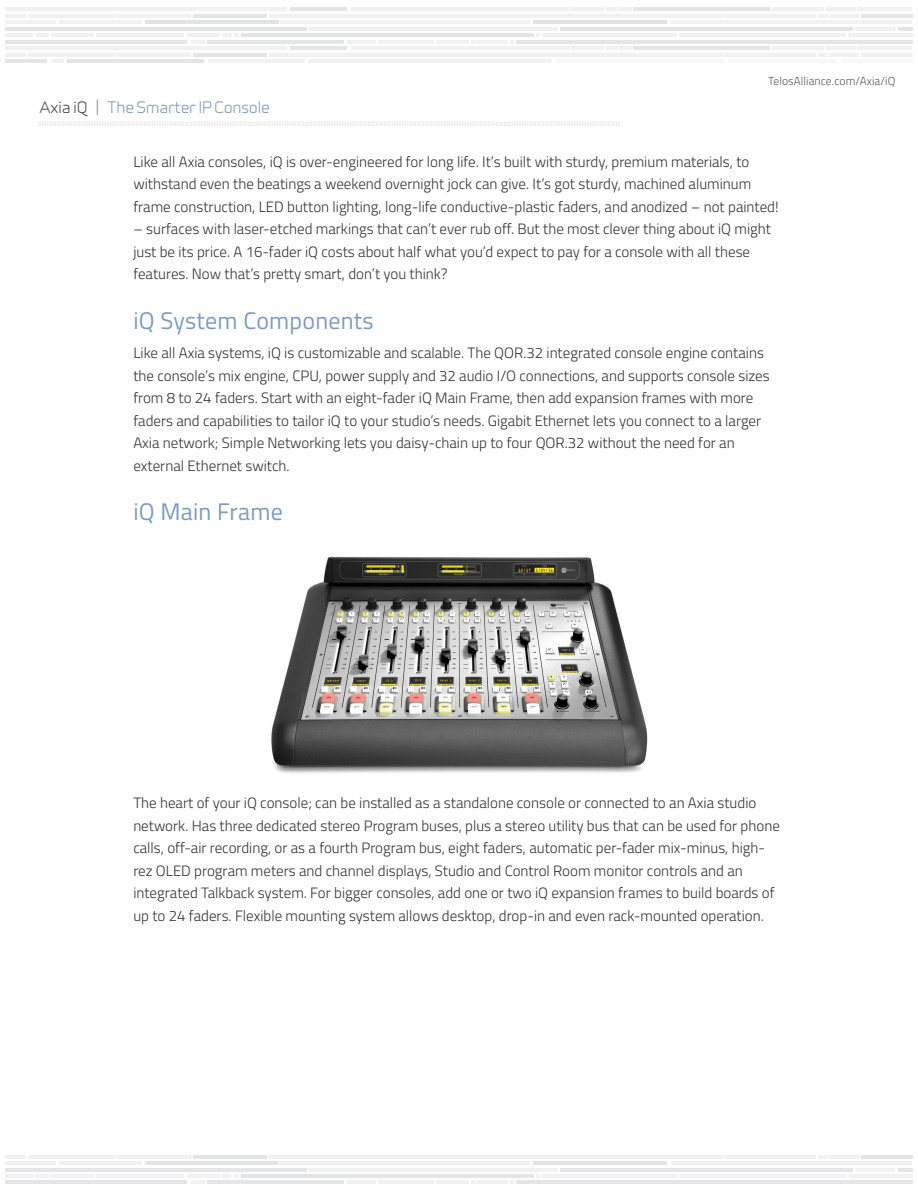
<style>
.page{position:relative;width:918px;height:1188px;background:#fff}
.page>*{position:absolute;margin:0;border:0;box-sizing:border-box;transform-origin:0 0}
.t1{font:24px "Titillium Web";letter-spacing:.01em;color:#7e9bc0}
.t2{font:300 15px/22.5px "Titillium Web";color:#333}
.t3{font:15px "Infinity T M Regular";letter-spacing:-.02em;color:#7e9bc0}
.t4{font:300 11.55px "Titillium Web";letter-spacing:.01em;color:#58595b}
.s1{color:#4d4d4f}
.s2{color:#8a8c8e}
</style>
<div class="page">
<hr style="left:308px;top:59px;width:243px;height:4px;background:#f1f1f2">
<hr style="left:67px;top:59px;width:137px;height:4px;background:#e4e5e6">
<hr style="left:5px;top:59px;width:42px;height:4px;background:#e4e5e6">
<hr style="left:208px;top:59px;width:97px;height:4px;background:#f1f1f2">
<hr style="left:841px;top:59px;width:71px;height:4px;background:#f8f8f8">
<hr style="left:729px;top:59px;width:108px;height:4px;background:#f8f8f8">
<hr style="left:556px;top:59px;width:168px;height:4px;background:#f8f8f8">
<hr style="left:51px;top:59px;width:12px;height:4px;background:#f1f1f2">
<hr style="left:269px;top:53px;width:455px;height:3px;background:#f1f1f2">
<hr style="left:290px;top:46px;width:57px;height:4px;background:#e4e5e6">
<hr style="left:633px;top:46px;width:137px;height:4px;background:#e4e5e6">
<hr style="left:193px;top:53px;width:73px;height:3px;background:#e4e5e6">
<hr style="left:118px;top:53px;width:73px;height:3px;background:#f1f1f2">
<hr style="left:351px;top:46px;width:218px;height:4px;background:#f1f1f2">
<hr style="left:726px;top:53px;width:90px;height:3px;background:#f1f1f2">
<svg style="left:818px;top:53px;width:9px;height:3px"></svg>
<hr style="left:857px;top:46px;width:55px;height:4px;background:#f1f1f2">
<hr style="left:830px;top:53px;width:29px;height:3px;background:#f1f1f2">
<hr style="left:826px;top:46px;width:29px;height:4px;background:#f1f1f2">
<hr style="left:861px;top:53px;width:51px;height:3px;background:#f1f1f2">
<hr style="left:773px;top:46px;width:51px;height:4px;background:#f1f1f2">
<hr style="left:5px;top:46px;width:281px;height:4px;background:#f1f1f2">
<hr style="left:619px;top:46px;width:13px;height:4px;background:#f1f1f2">
<hr style="left:571px;top:46px;width:33px;height:4px;background:#f1f1f2">
<hr style="left:28px;top:53px;width:88px;height:3px;background:#f1f1f2">
<hr style="left:5px;top:53px;width:21px;height:3px;background:#f1f1f2">
<hr style="left:606px;top:46px;width:11px;height:4px;background:#f1f1f2">
<hr style="left:269px;top:14px;width:455px;height:3px;background:#f1f1f2">
<hr style="left:5px;top:27px;width:302px;height:3px;background:#e4e5e6">
<hr style="left:560px;top:27px;width:293px;height:3px;background:#e4e5e6">
<hr style="left:241px;top:33px;width:293px;height:4px;background:#e4e5e6">
<hr style="left:145px;top:21px;width:134px;height:3px;background:#e2e3e4">
<hr style="left:534px;top:21px;width:133px;height:3px;background:#e2e3e4">
<hr style="left:59px;top:21px;width:83px;height:3px;background:#f1f1f2">
<hr style="left:5px;top:21px;width:51px;height:3px;background:#f1f1f2">
<hr style="left:280px;top:21px;width:249px;height:3px;background:#f1f1f2">
<hr style="left:671px;top:21px;width:241px;height:3px;background:#f1f1f2">
<hr style="left:378px;top:40px;width:56px;height:3px;background:#f1f1f2">
<hr style="left:290px;top:8px;width:57px;height:3px;background:#e4e5e6">
<hr style="left:207px;top:40px;width:137px;height:3px;background:#e4e5e6">
<hr style="left:633px;top:8px;width:137px;height:3px;background:#e4e5e6">
<hr style="left:193px;top:14px;width:73px;height:3px;background:#e4e5e6">
<hr style="left:118px;top:14px;width:73px;height:3px;background:#f1f1f2">
<hr style="left:5px;top:40px;width:182px;height:3px;background:#e4e5e6">
<hr style="left:788px;top:40px;width:124px;height:3px;background:#e4e5e6">
<hr style="left:351px;top:8px;width:218px;height:3px;background:#f1f1f2">
<hr style="left:726px;top:14px;width:90px;height:3px;background:#f1f1f2">
<svg style="left:818px;top:14px;width:9px;height:3px"></svg>
<hr style="left:857px;top:8px;width:55px;height:3px;background:#f1f1f2">
<hr style="left:830px;top:14px;width:29px;height:3px;background:#f1f1f2">
<hr style="left:826px;top:8px;width:29px;height:3px;background:#f1f1f2">
<hr style="left:861px;top:14px;width:51px;height:3px;background:#e4e5e6">
<hr style="left:773px;top:8px;width:51px;height:3px;background:#f1f1f2">
<hr style="left:5px;top:8px;width:281px;height:3px;background:#f1f1f2">
<hr style="left:436px;top:40px;width:33px;height:3px;background:#f1f1f2">
<hr style="left:476px;top:40px;width:32px;height:3px;background:#f1f1f2">
<hr style="left:347px;top:40px;width:29px;height:3px;background:#f1f1f2">
<svg style="left:191px;top:40px;width:13px;height:3px"></svg>
<hr style="left:187px;top:33px;width:32px;height:4px;background:#f1f1f2">
<hr style="left:571px;top:8px;width:33px;height:3px;background:#f1f1f2">
<hr style="left:97px;top:33px;width:87px;height:4px;background:#f1f1f2">
<hr style="left:849px;top:33px;width:63px;height:4px;background:#f1f1f2">
<hr style="left:898px;top:27px;width:14px;height:3px;background:#e4e5e6">
<hr style="left:855px;top:27px;width:40px;height:3px;background:#f1f1f2">
<hr style="left:28px;top:14px;width:88px;height:3px;background:#f1f1f2">
<hr style="left:51px;top:33px;width:43px;height:4px;background:#f1f1f2">
<hr style="left:5px;top:14px;width:21px;height:3px;background:#f1f1f2">
<hr style="left:36px;top:33px;width:13px;height:4px;background:#f1f1f2">
<hr style="left:5px;top:33px;width:28px;height:4px;background:#f1f1f2">
<svg style="left:222px;top:33px;width:17px;height:4px"></svg>
<svg style="left:606px;top:8px;width:26px;height:3px"></svg>
<svg style="left:471px;top:40px;width:4px;height:3px"></svg>
<svg style="left:510px;top:40px;width:4px;height:3px"></svg>
<svg style="left:536px;top:33px;width:4px;height:4px"></svg>
<hr style="left:308px;top:27px;width:250px;height:3px;background:#f1f1f2">
<hr style="left:542px;top:33px;width:135px;height:4px;background:#f1f1f2">
<hr style="left:680px;top:33px;width:166px;height:4px;background:#f1f1f2">
<hr style="left:516px;top:40px;width:293px;height:3px;background:#e4e5e6">
<hr style="left:269px;top:1155px;width:455px;height:3px;background:#f1f1f2">
<hr style="left:5px;top:1168px;width:302px;height:3px;background:#e4e5e6">
<hr style="left:560px;top:1168px;width:293px;height:3px;background:#e4e5e6">
<hr style="left:241px;top:1174px;width:293px;height:4px;background:#e4e5e6">
<hr style="left:145px;top:1161px;width:134px;height:4px;background:#e2e3e4">
<hr style="left:534px;top:1161px;width:133px;height:4px;background:#e2e3e4">
<hr style="left:59px;top:1161px;width:83px;height:4px;background:#f1f1f2">
<hr style="left:5px;top:1161px;width:51px;height:4px;background:#f1f1f2">
<hr style="left:280px;top:1161px;width:249px;height:4px;background:#f1f1f2">
<hr style="left:671px;top:1161px;width:241px;height:4px;background:#f1f1f2">
<hr style="left:378px;top:1181px;width:56px;height:3px;background:#f1f1f2">
<hr style="left:207px;top:1181px;width:137px;height:3px;background:#e4e5e6">
<hr style="left:193px;top:1155px;width:73px;height:3px;background:#e4e5e6">
<hr style="left:118px;top:1155px;width:73px;height:3px;background:#f1f1f2">
<hr style="left:5px;top:1181px;width:182px;height:3px;background:#e4e5e6">
<hr style="left:788px;top:1181px;width:124px;height:3px;background:#e4e5e6">
<hr style="left:726px;top:1155px;width:90px;height:3px;background:#f1f1f2">
<svg style="left:818px;top:1155px;width:9px;height:3px"></svg>
<hr style="left:830px;top:1155px;width:29px;height:3px;background:#f1f1f2">
<hr style="left:861px;top:1155px;width:51px;height:3px;background:#e4e5e6">
<hr style="left:436px;top:1181px;width:33px;height:3px;background:#f1f1f2">
<hr style="left:476px;top:1181px;width:32px;height:3px;background:#f1f1f2">
<hr style="left:347px;top:1181px;width:29px;height:3px;background:#f1f1f2">
<svg style="left:191px;top:1181px;width:13px;height:3px"></svg>
<hr style="left:187px;top:1174px;width:32px;height:4px;background:#f1f1f2">
<hr style="left:97px;top:1174px;width:87px;height:4px;background:#f1f1f2">
<hr style="left:849px;top:1174px;width:63px;height:4px;background:#f1f1f2">
<hr style="left:898px;top:1168px;width:14px;height:3px;background:#e4e5e6">
<hr style="left:855px;top:1168px;width:40px;height:3px;background:#f1f1f2">
<hr style="left:28px;top:1155px;width:88px;height:3px;background:#f1f1f2">
<hr style="left:51px;top:1174px;width:43px;height:4px;background:#f1f1f2">
<hr style="left:5px;top:1155px;width:21px;height:3px;background:#f1f1f2">
<hr style="left:36px;top:1174px;width:13px;height:4px;background:#f1f1f2">
<hr style="left:5px;top:1174px;width:28px;height:4px;background:#f1f1f2">
<svg style="left:222px;top:1174px;width:17px;height:4px"></svg>
<svg style="left:471px;top:1181px;width:4px;height:3px"></svg>
<svg style="left:510px;top:1181px;width:4px;height:3px"></svg>
<svg style="left:536px;top:1174px;width:4px;height:4px"></svg>
<hr style="left:308px;top:1168px;width:250px;height:3px;background:#f1f1f2">
<hr style="left:542px;top:1174px;width:135px;height:4px;background:#f1f1f2">
<hr style="left:680px;top:1174px;width:166px;height:4px;background:#f1f1f2">
<hr style="left:516px;top:1181px;width:293px;height:3px;background:#e4e5e6">
<svg style="left:39px;top:122px;width:581px;height:4px"></svg>
<img style="left:271px;top:556px;width:377px;height:217px">
<p class="t3" style="left:40px;top:97px;width:232px"><span class="s1">Axia iQ</span> <span class="s2">|</span> The Smarter IP Console</p>
<p class="t4" style="left:768px;top:73px;width:129px">TelosAlliance.com/Axia/iQ</p>
<p class="t2" style="left:133px;top:150px;width:647px">Like all Axia consoles, iQ is over-engineered for long life. It’s built with sturdy, premium materials, to withstand even the beatings a weekend overnight jock can give. It’s got sturdy, machined aluminum frame construction, LED button lighting, long-life conductive-plastic faders, and anodized – not painted!</p>
<p class="t2" style="left:133px;top:217px;width:639px">– surfaces with laser-etched markings that can’t ever rub off. But the most clever thing about iQ might just be its price. A 16-fader iQ costs about half what you’d expect to pay for a console with all these features. Now that’s pretty smart, don’t you think?</p>
<h1 class="t1" style="left:133px;top:303px;width:242px">iQ System Components</h1>
<p class="t2" style="left:133px;top:341px;width:638px">Like all Axia systems, iQ is customizable and scalable. The QOR.32 integrated console engine contains the console’s mix engine, CPU, power supply and 32 audio I/O connections, and supports console sizes from 8 to 24 faders. Start with an eight-fader iQ Main Frame, then add expansion frames with more faders and capabilities to tailor iQ to your studio’s needs. Gigabit Ethernet lets you connect to a larger Axia network; Simple Networking lets you daisy-chain up to four QOR.32 without the need for an external Ethernet switch.</p>
<h1 class="t1" style="left:133px;top:494px;width:151px">iQ Main Frame</h1>
<p class="t2" style="left:133px;top:791px;width:648px">The heart of your iQ console; can be installed as a standalone console or connected to an Axia studio network. Has three dedicated stereo Program buses, plus a stereo utility bus that can be used for phone calls, off-air recording, or as a fourth Program bus, eight faders, automatic per-fader mix-minus, high&shy;rez OLED program meters and channel displays, Studio and Control Room monitor controls and an integrated Talkback system. For bigger consoles, add one or two iQ expansion frames to build boards of up to 24 faders. Flexible mounting system allows desktop, drop-in and even rack-mounted operation.</p>
</div>
